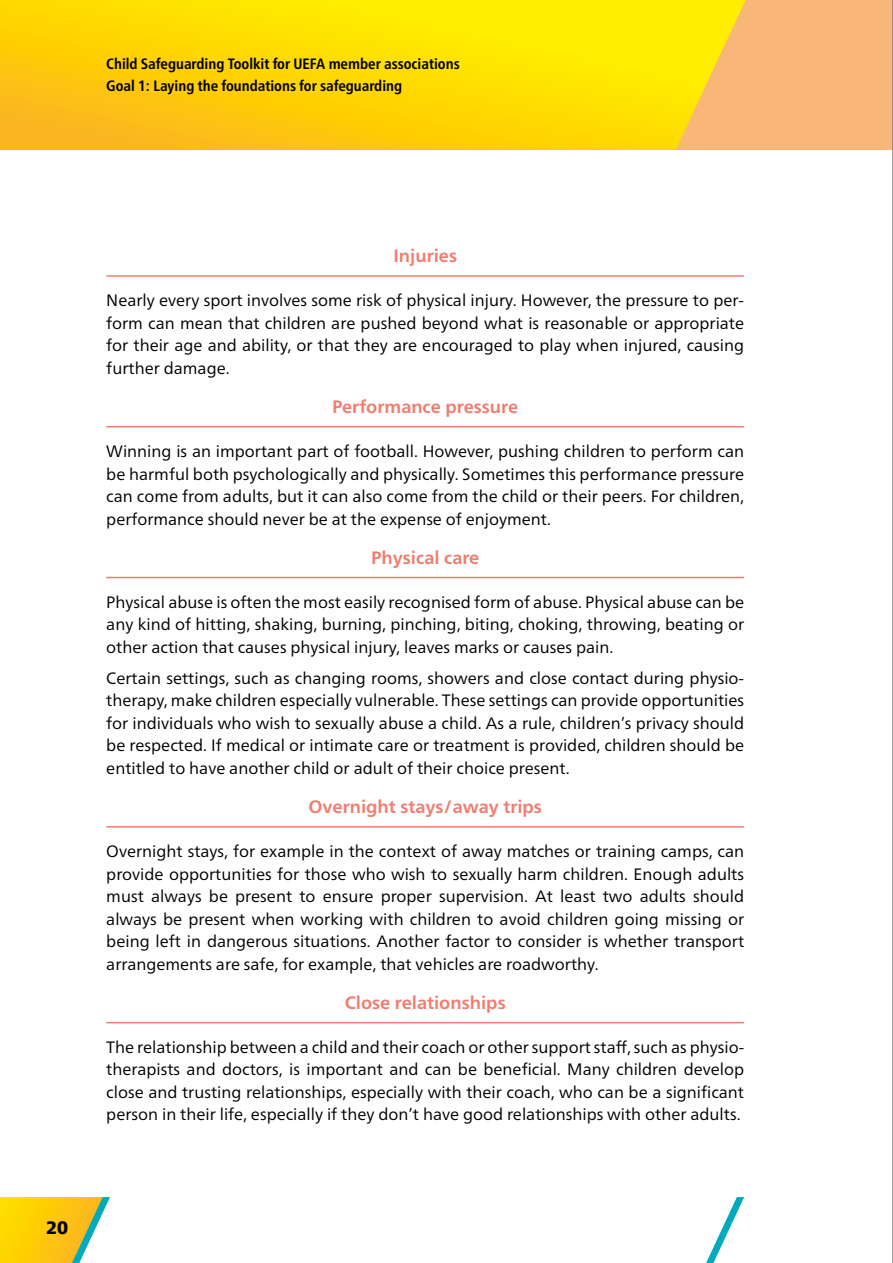
<style>
.page{position:relative;width:893px;height:1263px;background:#fff}
.page>*{position:absolute;margin:0;border:0;box-sizing:border-box;transform-origin:0 0}
.t1{font:700 18px "Frutiger Neue LTW1 G";color:#ef7e70}
.t2{font:900 18px "Frutiger Neue LTW1 G";color:#000}
.t3{font:16.5px/22.5px "Frutiger Neue LTW1 G";color:#000;text-align:justify}
.t4{font:700 condensed 15px/21.6px "Frutiger Neue LTW1 G";color:#000}
</style>
<div class="page">
<svg style="left:0;top:1197px;width:110px;height:66px;background:#edcf38"></svg>
<svg style="left:706px;top:1197px;width:38px;height:66px"></svg>
<div style="left:0;top:0;width:893px;height:150px;background:#f8b678"></div>
<svg style="left:0;top:0;width:746px;height:150px;background:#fed709"></svg>
<hr style="left:892px;top:0;width:1px;height:1263px;background:#7c7f84">
<hr style="left:106px;top:275px;width:638px;height:2px;background:#ef7e70">
<hr style="left:106px;top:426px;width:638px;height:1px;background:#ef7e70">
<hr style="left:106px;top:577px;width:638px;height:1px;background:#ef7e70">
<hr style="left:106px;top:826px;width:638px;height:1px;background:#ef7e70">
<hr style="left:106px;top:1022px;width:638px;height:1px;background:#ef7e70">
<p class="t4" style="left:106px;top:53px;width:355px">Child Safeguarding Toolkit for UEFA member associations<br>Goal 1: Laying the foundations for safeguarding</p>
<p class="t2" style="left:46px;top:1216px;width:24px">20</p>
<p class="t1" style="left:393px;top:245px;width:65px">Injuries</p>
<p class="t3" style="left:106px;top:289px;width:639px">Nearly every sport involves some risk of physical injury. However, the pressure to per&shy;form can mean that children are pushed beyond what is reasonable or appropriate for their age and ability, or that they are encouraged to play when injured, causing further damage.</p>
<p class="t1" style="left:332px;top:396px;width:188px">Performance pressure</p>
<p class="t3" style="left:106px;top:440px;width:639px">Winning is an important part of football. However, pushing children to perform can be harmful both psychologically and physically. Sometimes this performance pressure can come from adults, but it can also come from the child or their peers. For children, performance should never be at the expense of enjoyment.</p>
<p class="t1" style="left:371px;top:547px;width:110px">Physical care</p>
<p class="t3" style="left:106px;top:591px;width:639px">Physical abuse is often the most easily recognised form of abuse. Physical abuse can be any kind of hitting, shaking, burning, pinching, biting, choking, throwing, beating or other action that causes physical injury, leaves marks or causes pain.</p>
<p class="t3" style="left:106px;top:667px;width:639px">Certain settings, such as changing rooms, showers and close contact during physio&shy;therapy, make children especially vulnerable. These settings can provide opportunities for individuals who wish to sexually abuse a child. As a rule, children’s privacy should be respected. If medical or intimate care or treatment is provided, children should be entitled to have another child or adult of their choice present.</p>
<p class="t1" style="left:308px;top:796px;width:235px">Overnight stays/away trips</p>
<p class="t3" style="left:106px;top:840px;width:639px">Overnight stays, for example in the context of away matches or training camps, can provide opportunities for those who wish to sexually harm children. Enough adults must always be present to ensure proper supervision. At least two adults should always be present when working with children to avoid children going missing or being left in dangerous situations. Another factor to consider is whether transport arrangements are safe, for example, that vehicles are roadworthy.</p>
<p class="t1" style="left:345px;top:992px;width:162px">Close relationships</p>
<p class="t3" style="left:106px;top:1036px;width:639px">The relationship between a child and their coach or other support staff, such as physio&shy;therapists and doctors, is important and can be beneficial. Many children develop close and trusting relationships, especially with their coach, who can be a significant person in their life, especially if they don’t have good relationships with other adults.</p>
</div>
